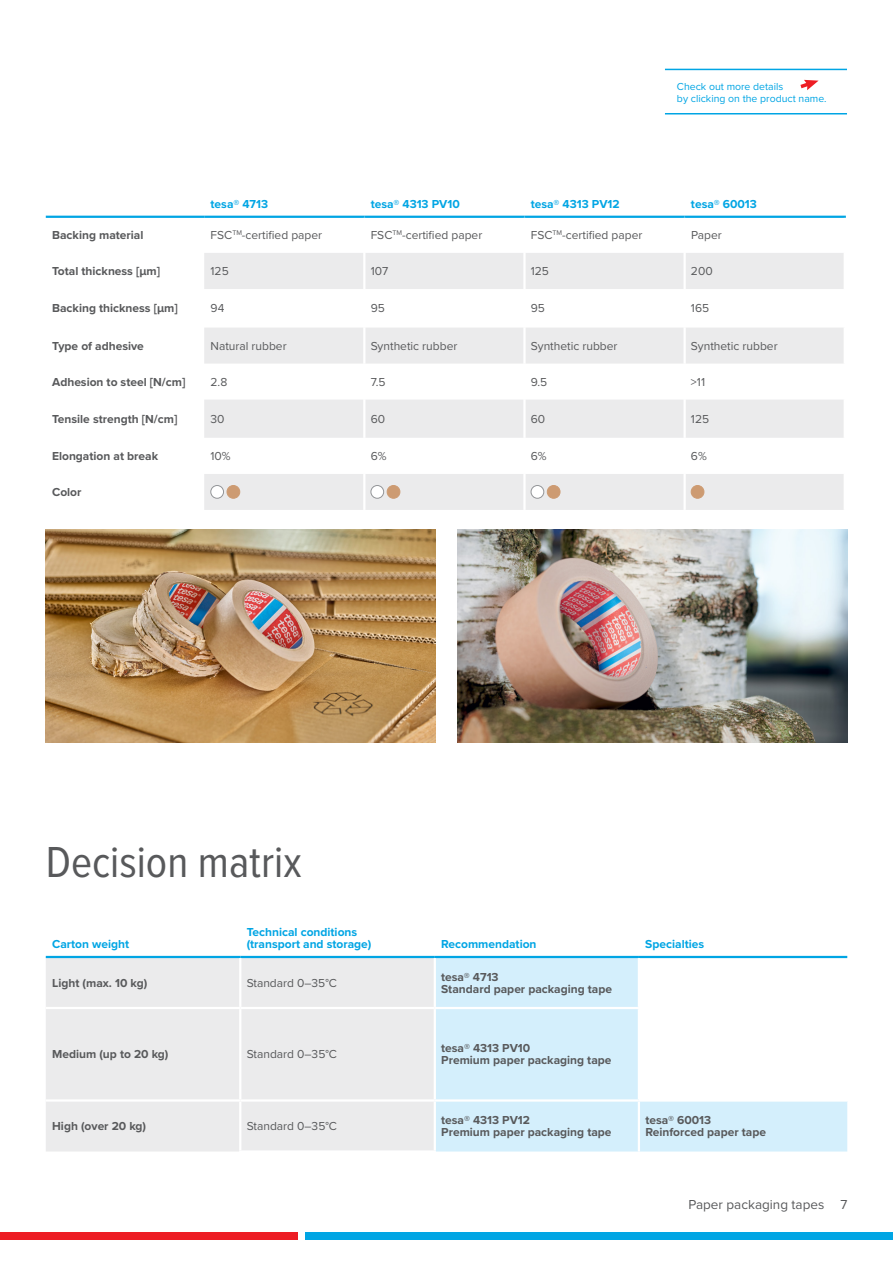
<style>
.page{position:relative;width:893px;height:1263px;background:#fff}
.page>*{position:absolute;margin:0;border:0;box-sizing:border-box;transform-origin:0 0}
.t1{font:45px "Proxima Nova Cond";color:#58595b}
.t2{font:13.5px "Proxima Nova";color:#58595b}
.t3{font:700 12px/12px "Proxima Nova";color:#58595b}
.t4{font:12px "Proxima Nova";color:#58595b}
.t5{font:700 12px/12px "Proxima Nova";color:#00a5e4}
.t6{font:10.5px/12px "Proxima Nova";color:#00a5e4}
</style>
<div class="page">
<svg style="left:204px;top:253px;width:640px;height:111px;fill:#ebebec"></svg>
<div style="left:204px;top:400px;width:640px;height:110px;background:#ebebec"></div>
<svg style="left:204px;top:438px;width:640px;height:36px"></svg>
<hr style="left:46px;top:216px;width:158px;height:2px;background:#00a5e4">
<hr style="left:204px;top:216px;width:160px;height:2px;background:#00a5e4">
<hr style="left:364px;top:216px;width:160px;height:2px;background:#00a5e4">
<hr style="left:524px;top:216px;width:161px;height:2px;background:#00a5e4">
<hr style="left:685px;top:216px;width:161px;height:2px;background:#00a5e4">
<hr style="left:363px;top:253px;width:2px;height:36px;background:#fff">
<hr style="left:363px;top:289px;width:2px;height:39px;background:#fff">
<hr style="left:363px;top:328px;width:2px;height:36px;background:#fff">
<hr style="left:363px;top:400px;width:2px;height:38px;background:#fff">
<hr style="left:363px;top:438px;width:2px;height:36px;background:#fff">
<hr style="left:363px;top:474px;width:2px;height:36px;background:#fff">
<hr style="left:523px;top:253px;width:3px;height:36px;background:#fff">
<hr style="left:683px;top:253px;width:3px;height:36px;background:#fff">
<hr style="left:523px;top:289px;width:3px;height:39px;background:#fff">
<hr style="left:683px;top:289px;width:3px;height:39px;background:#fff">
<hr style="left:523px;top:328px;width:3px;height:36px;background:#fff">
<hr style="left:683px;top:328px;width:3px;height:36px;background:#fff">
<hr style="left:523px;top:400px;width:3px;height:38px;background:#fff">
<hr style="left:683px;top:400px;width:3px;height:38px;background:#fff">
<hr style="left:523px;top:438px;width:3px;height:36px;background:#fff">
<hr style="left:683px;top:438px;width:3px;height:36px;background:#fff">
<hr style="left:523px;top:474px;width:3px;height:36px;background:#fff">
<hr style="left:683px;top:474px;width:3px;height:36px;background:#fff">
<div style="left:211px;top:485px;width:13px;height:13px;background:#fff;border-radius:50%"></div>
<div style="left:211px;top:485px;width:13px;height:13px;border:1px solid #939598;border-radius:50%"></div>
<div style="left:227px;top:485px;width:13px;height:13px;background:#cd9b72;border-radius:50%"></div>
<div style="left:227px;top:485px;width:13px;height:13px;border:1px solid #cd9b72;border-radius:50%"></div>
<div style="left:371px;top:485px;width:13px;height:13px;background:#fff;border-radius:50%"></div>
<div style="left:371px;top:485px;width:13px;height:13px;border:1px solid #939598;border-radius:50%"></div>
<div style="left:387px;top:485px;width:13px;height:13px;background:#cd9b72;border-radius:50%"></div>
<div style="left:387px;top:485px;width:13px;height:13px;border:1px solid #cd9b72;border-radius:50%"></div>
<div style="left:531px;top:485px;width:13px;height:13px;background:#fff;border-radius:50%"></div>
<div style="left:531px;top:485px;width:13px;height:13px;border:1px solid #939598;border-radius:50%"></div>
<div style="left:547px;top:485px;width:13px;height:13px;background:#cd9b72;border-radius:50%"></div>
<div style="left:547px;top:485px;width:13px;height:13px;border:1px solid #cd9b72;border-radius:50%"></div>
<div style="left:691px;top:485px;width:13px;height:13px;background:#cd9b72;border-radius:50%"></div>
<div style="left:691px;top:485px;width:13px;height:13px;border:1px solid #cd9b72;border-radius:50%"></div>
<div style="left:46px;top:958px;width:388px;height:193px;background:#ebebec"></div>
<div style="left:436px;top:958px;width:411px;height:193px;background:#d4effc"></div>
<div style="left:639px;top:957px;width:208px;height:143px;background:#fff"></div>
<hr style="left:46px;top:956px;width:194px;height:2px;background:#00a5e4">
<hr style="left:240px;top:956px;width:195px;height:2px;background:#00a5e4">
<hr style="left:435px;top:956px;width:204px;height:2px;background:#00a5e4">
<hr style="left:639px;top:956px;width:208px;height:2px;background:#00a5e4">
<hr style="left:239px;top:958px;width:2px;height:49px;background:#fff">
<hr style="left:638px;top:958px;width:2px;height:49px;background:#fff">
<hr style="left:239px;top:1009px;width:2px;height:90px;background:#fff">
<hr style="left:638px;top:1009px;width:2px;height:90px;background:#fff">
<hr style="left:239px;top:1101px;width:2px;height:49px;background:#fff">
<hr style="left:638px;top:1101px;width:2px;height:50px;background:#fff">
<hr style="left:435px;top:1007px;width:205px;height:2px;background:#fff">
<hr style="left:435px;top:1099px;width:204px;height:2px;background:#fff">
<hr style="left:239px;top:1150px;width:197px;height:3px;background:#fff">
<hr style="left:240px;top:1007px;width:195px;height:2px;background:#fff">
<hr style="left:240px;top:1099px;width:195px;height:2px;background:#fff">
<hr style="left:46px;top:1007px;width:194px;height:2px;background:#fff">
<hr style="left:46px;top:1099px;width:194px;height:2px;background:#fff">
<hr style="left:639px;top:1099px;width:208px;height:2px;background:#fff">
<svg style="left:800px;top:80px;width:19px;height:10px"></svg>
<hr style="left:665px;top:113px;width:182px;height:1px;background:#00a5e4">
<hr style="left:665px;top:69px;width:182px;height:1px;background:#00a5e4">
<img style="left:458px;top:529px;width:389px;height:213px">
<img style="left:46px;top:529px;width:389px;height:213px">
<div style="left:0;top:1232px;width:298px;height:8px;background:#ed1d24"></div>
<div style="left:305px;top:1232px;width:588px;height:8px;background:#00a5e4"></div>
<p class="t6" style="left:677px;top:80px;width:151px">Check out more details<br>by clicking on the product name.</p>
<p class="t5" style="left:211px;top:198px;width:59px">tesa® 4713</p>
<p class="t5" style="left:371px;top:198px;width:91px">tesa® 4313 PV10</p>
<p class="t5" style="left:531px;top:198px;width:90px">tesa® 4313 PV12</p>
<p class="t5" style="left:691px;top:198px;width:67px">tesa® 60013</p>
<p class="t3" style="left:52px;top:229px;width:93px">Backing material</p>
<p class="t4" style="left:211px;top:226px;width:113px">FSC<sup>TM</sup>-certified paper</p>
<p class="t4" style="left:371px;top:226px;width:113px">FSC<sup>TM</sup>-certified paper</p>
<p class="t4" style="left:531px;top:226px;width:113px">FSC<sup>TM</sup>-certified paper</p>
<p class="t4" style="left:691px;top:226px;width:32px">Paper</p>
<p class="t3" style="left:52px;top:265px;width:109px">Total thickness [µm]</p>
<p class="t4" style="left:211px;top:262px;width:20px">125</p>
<p class="t4" style="left:371px;top:262px;width:19px">107</p>
<p class="t4" style="left:531px;top:262px;width:20px">125</p>
<p class="t4" style="left:691px;top:262px;width:23px">200</p>
<p class="t3" style="left:52px;top:302px;width:127px">Backing thickness [µm]</p>
<p class="t4" style="left:211px;top:299px;width:15px">94</p>
<p class="t4" style="left:371px;top:299px;width:16px">95</p>
<p class="t4" style="left:531px;top:299px;width:16px">95</p>
<p class="t4" style="left:691px;top:299px;width:20px">165</p>
<p class="t3" style="left:52px;top:339px;width:93px">Type of adhesive</p>
<p class="t4" style="left:211px;top:337px;width:78px">Natural rubber</p>
<p class="t4" style="left:371px;top:337px;width:88px">Synthetic rubber</p>
<p class="t4" style="left:531px;top:337px;width:88px">Synthetic rubber</p>
<p class="t4" style="left:691px;top:337px;width:88px">Synthetic rubber</p>
<p class="t3" style="left:52px;top:375px;width:135px">Adhesion to steel [N/cm]</p>
<p class="t4" style="left:211px;top:373px;width:18px">2.8</p>
<p class="t4" style="left:371px;top:373px;width:16px">7.5</p>
<p class="t4" style="left:531px;top:373px;width:18px">9.5</p>
<p class="t4" style="left:691px;top:373px;width:16px">&gt;11</p>
<p class="t3" style="left:52px;top:412px;width:127px">Tensile strength [N/cm]</p>
<p class="t4" style="left:211px;top:410px;width:16px">30</p>
<p class="t4" style="left:371px;top:410px;width:16px">60</p>
<p class="t4" style="left:531px;top:410px;width:16px">60</p>
<p class="t4" style="left:691px;top:410px;width:20px">125</p>
<p class="t3" style="left:52px;top:450px;width:107px">Elongation at break</p>
<p class="t4" style="left:211px;top:447px;width:22px">10%</p>
<p class="t4" style="left:371px;top:447px;width:17px">6%</p>
<p class="t4" style="left:531px;top:447px;width:17px">6%</p>
<p class="t4" style="left:691px;top:447px;width:17px">6%</p>
<p class="t3" style="left:52px;top:486px;width:31px">Color</p>
<h1 class="t1" style="left:46px;top:829px;width:257px">Decision matrix</h1>
<p class="t5" style="left:52px;top:938px;width:78px">Carton weight</p>
<p class="t5" style="left:247px;top:926px;width:126px">Technical conditions (transport and storage)</p>
<p class="t5" style="left:441px;top:938px;width:97px">Recommendation</p>
<p class="t5" style="left:645px;top:938px;width:60px">Specialties</p>
<p class="t3" style="left:52px;top:976px;width:97px">Light (max. 10 kg)</p>
<p class="t4" style="left:247px;top:973px;width:92px">Standard 0–35°C</p>
<p class="t3" style="left:441px;top:970px;width:172px">tesa® 4713<br>Standard paper packaging tape</p>
<p class="t3" style="left:52px;top:1048px;width:118px">Medium (up to 20 kg)</p>
<p class="t4" style="left:247px;top:1045px;width:92px">Standard 0–35°C</p>
<p class="t3" style="left:441px;top:1042px;width:172px">tesa® 4313 PV10<br>Premium paper packaging tape</p>
<p class="t3" style="left:52px;top:1120px;width:95px">High (over 20 kg)</p>
<p class="t4" style="left:247px;top:1117px;width:92px">Standard 0–35°C</p>
<p class="t3" style="left:441px;top:1114px;width:172px">tesa® 4313 PV12<br>Premium paper packaging tape</p>
<p class="t3" style="left:645px;top:1114px;width:122px">tesa® 60013<br>Reinforced paper tape</p>
<p class="t2" style="left:688px;top:1195px;width:137px">Paper packaging tapes</p>
<p class="t2" style="left:840px;top:1195px;width:8px">7</p>
</div>
